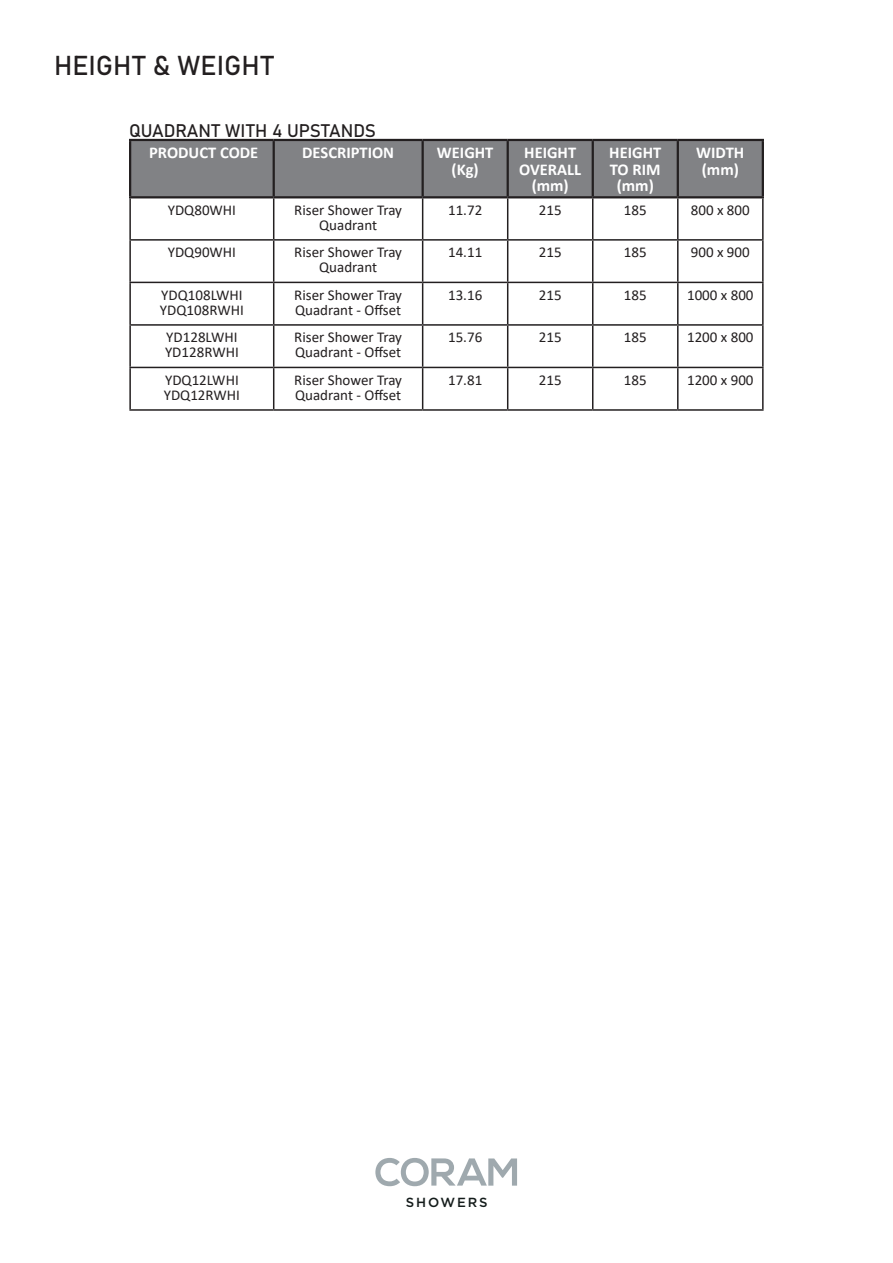
<style>
.page{position:relative;width:893px;height:1263px;background:#fff}
.page>*{position:absolute;margin:0;border:0;box-sizing:border-box;transform-origin:0 0}
.t1{font:27px "Bahnschrift";color:#231f20}
.t2{font:18px "Bahnschrift";color:#231f20}
.t3{font:700 16.5px/16.5px "Calibri";color:#fff;text-align:center}
.t4{font:15px "Calibri";color:#231f20}
.t5{font:500 13.2px "Gotham HTF";letter-spacing:.14em;color:#141c1b}
</style>
<div class="page">
<svg style="left:375px;top:1158px;width:142px;height:28px"></svg>
<div style="left:131px;top:141px;width:631px;height:55px;background:#818285"></div>
<hr style="left:129px;top:198px;width:2px;height:41px;background:#231f20">
<hr style="left:273px;top:198px;width:1px;height:41px;background:#231f20">
<hr style="left:422px;top:198px;width:1px;height:41px;background:#231f20">
<hr style="left:507px;top:198px;width:1px;height:41px;background:#231f20">
<hr style="left:592px;top:198px;width:1px;height:41px;background:#231f20">
<hr style="left:677px;top:198px;width:1px;height:41px;background:#231f20">
<hr style="left:762px;top:198px;width:2px;height:41px;background:#231f20">
<hr style="left:129px;top:239px;width:145px;height:2px;background:#231f20">
<hr style="left:129px;top:241px;width:2px;height:41px;background:#231f20">
<hr style="left:274px;top:239px;width:149px;height:2px;background:#231f20">
<hr style="left:273px;top:241px;width:1px;height:41px;background:#231f20">
<hr style="left:423px;top:239px;width:85px;height:2px;background:#231f20">
<hr style="left:422px;top:241px;width:1px;height:41px;background:#231f20">
<hr style="left:508px;top:239px;width:85px;height:2px;background:#231f20">
<hr style="left:507px;top:241px;width:1px;height:41px;background:#231f20">
<hr style="left:593px;top:239px;width:85px;height:2px;background:#231f20">
<hr style="left:592px;top:241px;width:1px;height:41px;background:#231f20">
<hr style="left:678px;top:239px;width:86px;height:2px;background:#231f20">
<hr style="left:677px;top:241px;width:1px;height:41px;background:#231f20">
<hr style="left:762px;top:241px;width:2px;height:41px;background:#231f20">
<hr style="left:129px;top:282px;width:145px;height:1px;background:#231f20">
<hr style="left:129px;top:283px;width:2px;height:41px;background:#231f20">
<hr style="left:274px;top:282px;width:149px;height:1px;background:#231f20">
<hr style="left:273px;top:283px;width:1px;height:41px;background:#231f20">
<hr style="left:423px;top:282px;width:85px;height:1px;background:#231f20">
<hr style="left:422px;top:283px;width:1px;height:41px;background:#231f20">
<hr style="left:508px;top:282px;width:85px;height:1px;background:#231f20">
<hr style="left:507px;top:283px;width:1px;height:41px;background:#231f20">
<hr style="left:593px;top:282px;width:85px;height:1px;background:#231f20">
<hr style="left:592px;top:283px;width:1px;height:41px;background:#231f20">
<hr style="left:678px;top:282px;width:86px;height:1px;background:#231f20">
<hr style="left:677px;top:283px;width:1px;height:41px;background:#231f20">
<hr style="left:762px;top:283px;width:2px;height:41px;background:#231f20">
<hr style="left:129px;top:324px;width:145px;height:2px;background:#231f20">
<hr style="left:129px;top:326px;width:2px;height:41px;background:#231f20">
<hr style="left:274px;top:324px;width:149px;height:2px;background:#231f20">
<hr style="left:273px;top:326px;width:1px;height:41px;background:#231f20">
<hr style="left:423px;top:324px;width:85px;height:2px;background:#231f20">
<hr style="left:422px;top:326px;width:1px;height:41px;background:#231f20">
<hr style="left:508px;top:324px;width:85px;height:2px;background:#231f20">
<hr style="left:507px;top:326px;width:1px;height:41px;background:#231f20">
<hr style="left:593px;top:324px;width:85px;height:2px;background:#231f20">
<hr style="left:592px;top:326px;width:1px;height:41px;background:#231f20">
<hr style="left:678px;top:324px;width:86px;height:2px;background:#231f20">
<hr style="left:677px;top:326px;width:1px;height:41px;background:#231f20">
<hr style="left:762px;top:326px;width:2px;height:41px;background:#231f20">
<hr style="left:129px;top:367px;width:145px;height:1px;background:#231f20">
<hr style="left:129px;top:368px;width:2px;height:41px;background:#231f20">
<hr style="left:274px;top:367px;width:149px;height:1px;background:#231f20">
<hr style="left:273px;top:368px;width:1px;height:41px;background:#231f20">
<hr style="left:423px;top:367px;width:85px;height:1px;background:#231f20">
<hr style="left:422px;top:368px;width:1px;height:41px;background:#231f20">
<hr style="left:508px;top:367px;width:85px;height:1px;background:#231f20">
<hr style="left:507px;top:368px;width:1px;height:41px;background:#231f20">
<hr style="left:593px;top:367px;width:85px;height:1px;background:#231f20">
<hr style="left:592px;top:368px;width:1px;height:41px;background:#231f20">
<hr style="left:678px;top:367px;width:86px;height:1px;background:#231f20">
<hr style="left:677px;top:368px;width:1px;height:41px;background:#231f20">
<hr style="left:762px;top:368px;width:2px;height:41px;background:#231f20">
<hr style="left:129px;top:409px;width:145px;height:2px;background:#231f20">
<hr style="left:274px;top:409px;width:149px;height:2px;background:#231f20">
<hr style="left:423px;top:409px;width:85px;height:2px;background:#231f20">
<hr style="left:508px;top:409px;width:85px;height:2px;background:#231f20">
<hr style="left:593px;top:409px;width:85px;height:2px;background:#231f20">
<hr style="left:678px;top:409px;width:86px;height:2px;background:#231f20">
<hr style="left:129px;top:139px;width:145px;height:2px;background:#231f20">
<hr style="left:129px;top:141px;width:2px;height:55px;background:#231f20">
<hr style="left:274px;top:139px;width:149px;height:2px;background:#231f20">
<hr style="left:273px;top:141px;width:2px;height:55px;background:#231f20">
<hr style="left:423px;top:139px;width:85px;height:2px;background:#231f20">
<hr style="left:422px;top:141px;width:2px;height:55px;background:#231f20">
<hr style="left:508px;top:139px;width:85px;height:2px;background:#231f20">
<hr style="left:507px;top:141px;width:2px;height:55px;background:#231f20">
<hr style="left:593px;top:139px;width:85px;height:2px;background:#231f20">
<hr style="left:592px;top:141px;width:2px;height:55px;background:#231f20">
<hr style="left:678px;top:139px;width:86px;height:2px;background:#231f20">
<hr style="left:677px;top:141px;width:2px;height:55px;background:#231f20">
<hr style="left:762px;top:141px;width:2px;height:55px;background:#231f20">
<hr style="left:129px;top:196px;width:145px;height:2px;background:#231f20">
<hr style="left:274px;top:196px;width:149px;height:2px;background:#231f20">
<hr style="left:423px;top:196px;width:85px;height:2px;background:#231f20">
<hr style="left:508px;top:196px;width:85px;height:2px;background:#231f20">
<hr style="left:593px;top:196px;width:85px;height:2px;background:#231f20">
<hr style="left:678px;top:196px;width:86px;height:2px;background:#231f20">
<p class="t1" style="left:54px;top:49px;width:221px">HEIGHT &amp; WEIGHT</p>
<p class="t2" style="left:129px;top:119px;width:249px">QUADRANT WITH 4 UPSTANDS</p>
<p class="t3" style="left:149px;top:144px;width:111px">PRODUCT CODE</p>
<p class="t3" style="left:302px;top:144px;width:93px">DESCRIPTION</p>
<p class="t3" style="left:437px;top:144px;width:58px">WEIGHT</p>
<p class="t3" style="left:452px;top:161px;width:29px">(Kg)</p>
<p class="t3" style="left:524px;top:144px;width:53px">HEIGHT</p>
<p class="t3" style="left:519px;top:161px;width:63px">OVERALL (mm)</p>
<p class="t3" style="left:609px;top:144px;width:53px">HEIGHT</p>
<p class="t3" style="left:610px;top:161px;width:52px">TO RIM</p>
<p class="t3" style="left:617px;top:177px;width:39px">(mm)</p>
<p class="t3" style="left:696px;top:144px;width:50px">WIDTH</p>
<p class="t3" style="left:702px;top:161px;width:39px">(mm)</p>
<p class="t4" style="left:168px;top:199px;width:70px">YDQ80WHI</p>
<p class="t4" style="left:294px;top:199px;width:109px">Riser Shower Tray</p>
<p class="t4" style="left:319px;top:214px;width:59px">Quadrant</p>
<p class="t4" style="left:448px;top:199px;width:36px">11.72</p>
<p class="t4" style="left:539px;top:199px;width:24px">215</p>
<p class="t4" style="left:624px;top:199px;width:24px">185</p>
<p class="t4" style="left:691px;top:199px;width:60px">800 x 800</p>
<p class="t4" style="left:168px;top:242px;width:70px">YDQ90WHI</p>
<p class="t4" style="left:294px;top:242px;width:109px">Riser Shower Tray</p>
<p class="t4" style="left:319px;top:257px;width:59px">Quadrant</p>
<p class="t4" style="left:448px;top:242px;width:36px">14.11</p>
<p class="t4" style="left:539px;top:242px;width:24px">215</p>
<p class="t4" style="left:624px;top:242px;width:24px">185</p>
<p class="t4" style="left:691px;top:242px;width:60px">900 x 900</p>
<p class="t4" style="left:161px;top:284px;width:83px">YDQ108LWHI</p>
<p class="t4" style="left:160px;top:299px;width:85px">YDQ108RWHI</p>
<p class="t4" style="left:294px;top:284px;width:109px">Riser Shower Tray</p>
<p class="t4" style="left:295px;top:299px;width:108px">Quadrant - Offset</p>
<p class="t4" style="left:448px;top:284px;width:36px">13.16</p>
<p class="t4" style="left:539px;top:284px;width:24px">215</p>
<p class="t4" style="left:624px;top:284px;width:24px">185</p>
<p class="t4" style="left:687px;top:284px;width:68px">1000 x 800</p>
<p class="t4" style="left:166px;top:327px;width:73px">YD128LWHI</p>
<p class="t4" style="left:165px;top:342px;width:75px">YD128RWHI</p>
<p class="t4" style="left:294px;top:327px;width:109px">Riser Shower Tray</p>
<p class="t4" style="left:295px;top:342px;width:108px">Quadrant - Offset</p>
<p class="t4" style="left:448px;top:327px;width:36px">15.76</p>
<p class="t4" style="left:539px;top:327px;width:24px">215</p>
<p class="t4" style="left:624px;top:327px;width:24px">185</p>
<p class="t4" style="left:687px;top:327px;width:68px">1200 x 800</p>
<p class="t4" style="left:165px;top:369px;width:75px">YDQ12LWHI</p>
<p class="t4" style="left:164px;top:384px;width:78px">YDQ12RWHI</p>
<p class="t4" style="left:294px;top:369px;width:109px">Riser Shower Tray</p>
<p class="t4" style="left:295px;top:384px;width:108px">Quadrant - Offset</p>
<p class="t4" style="left:448px;top:369px;width:36px">17.81</p>
<p class="t4" style="left:539px;top:369px;width:24px">215</p>
<p class="t4" style="left:624px;top:369px;width:24px">185</p>
<p class="t4" style="left:687px;top:369px;width:68px">1200 x 900</p>
<p class="t5" style="left:406px;top:1194px;width:83px">SHOWERS</p>
</div>
